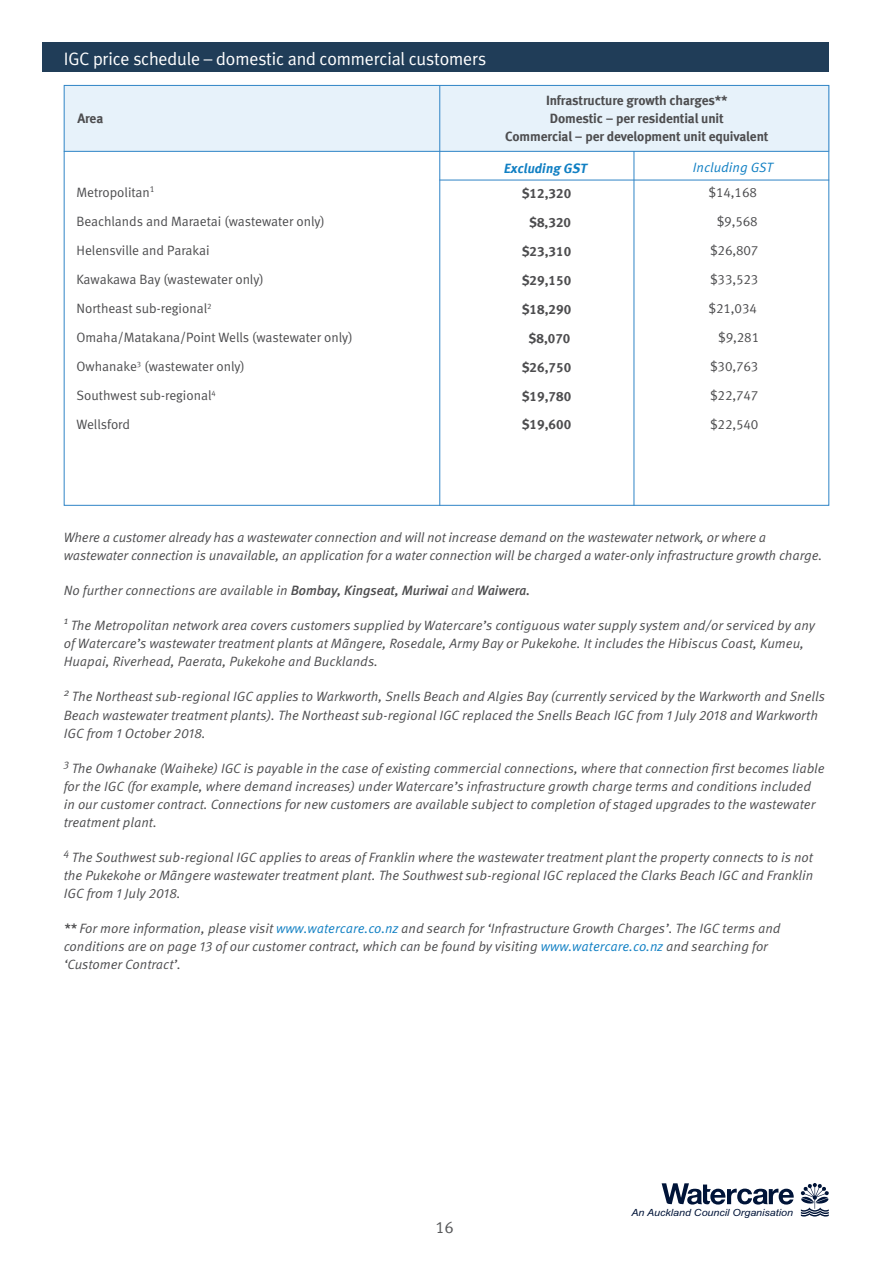
<style>
.page{position:relative;width:893px;height:1263px;background:#fff}
.page>*{position:absolute;margin:0;border:0;box-sizing:border-box;transform-origin:0 0}
.heading_1{font:18px "Meta Plus Normal";letter-spacing:-.01em;color:#fff}
.Body_copy_-_Newslett{font:16.5px "Meta Normal LF";color:#58595b}
.t1{font:13.5px/18px "Meta Pro Norm Ita";color:#4d4d4f}
.t2{font:13.5px "Meta Normal LF";letter-spacing:-.005em;color:#4d4d4f}
.t3{font:13.5px "Meta Bold LF";letter-spacing:-.01em;color:#4d4d4f}
.t4{font:13.5px "Meta Pro Norm Ita";color:#107fc3}
.t5{font:italic 13.5px "Meta Bold LF";color:#107fc3}
.t6{font:italic 9.9px "Arial";color:#001438;scale:1.08 1}
.s1{font-family:"Meta Plus";font-weight:500;font-style:italic}
.s2{font-family:"Meta Plus Medium Caps";font-style:italic}
.s3{color:#107fc3}
</style>
<div class="page">
<svg style="left:801px;top:1183px;width:28px;height:33px"></svg>
<svg style="left:662px;top:1183px;width:132px;height:21px"></svg>
<div style="left:43px;top:43px;width:786px;height:29px;background:#203d58"></div>
<div style="left:440px;top:85px;width:389px;height:66px;background:#e7f2fa"></div>
<div style="left:65px;top:85px;width:375px;height:66px;background:#e7f2fa"></div>
<hr style="left:439px;top:86px;width:1px;height:420px;background:#2f84c6">
<hr style="left:439px;top:180px;width:390px;height:1px;background:#2f84c6">
<hr style="left:634px;top:151px;width:1px;height:355px;background:#2f84c6">
<hr style="left:64px;top:151px;width:765px;height:1px;background:#2f84c6">
<p class="heading_1" style="left:64px;top:48px;width:424px">IGC price schedule – domestic and commercial customers</p>
<p class="t3" style="left:77px;top:111px;width:27px">Area</p>
<p class="t2" style="left:77px;top:185px;width:80px">Metropolitan<sup>1</sup></p>
<p class="t2" style="left:77px;top:214px;width:250px">Beachlands and Maraetai (wastewater only)</p>
<p class="t2" style="left:77px;top:243px;width:135px">Helensville and Parakai</p>
<p class="t2" style="left:77px;top:272px;width:189px">Kawakawa Bay (wastewater only)</p>
<p class="t2" style="left:77px;top:301px;width:137px">Northeast sub-regional<sup>2</sup></p>
<p class="t2" style="left:77px;top:330px;width:278px">Omaha/Matakana/Point Wells (wastewater only)</p>
<p class="t2" style="left:77px;top:359px;width:170px">Owhanake<sup>3</sup> (wastewater only)</p>
<p class="t2" style="left:77px;top:388px;width:141px">Southwest sub-regional<sup>4</sup></p>
<p class="t2" style="left:77px;top:416px;width:55px">Wellsford</p>
<p class="t3" style="left:546px;top:93px;width:183px">Infrastructure growth charges**</p>
<p class="t3" style="left:550px;top:111px;width:175px">Domestic – per residential unit</p>
<p class="t3" style="left:505px;top:129px;width:265px">Commercial – per development unit equivalent</p>
<p class="t5" style="left:504px;top:160px;width:87px">Excluding GST</p>
<p class="t3" style="left:522px;top:185px;width:51px">$12,320</p>
<p class="t3" style="left:529px;top:214px;width:43px">$8,320</p>
<p class="t3" style="left:522px;top:243px;width:51px">$23,310</p>
<p class="t3" style="left:522px;top:272px;width:51px">$29,150</p>
<p class="t3" style="left:522px;top:301px;width:51px">$18,290</p>
<p class="t3" style="left:529px;top:330px;width:43px">$8,070</p>
<p class="t3" style="left:522px;top:359px;width:51px">$26,750</p>
<p class="t3" style="left:522px;top:388px;width:51px">$19,780</p>
<p class="t3" style="left:522px;top:417px;width:51px">$19,600</p>
<p class="t4" style="left:693px;top:158px;width:81px">Including GST</p>
<p class="t2" style="left:709px;top:185px;width:50px">$14,168</p>
<p class="t2" style="left:717px;top:214px;width:43px">$9,568</p>
<p class="t2" style="left:710px;top:243px;width:50px">$26,807</p>
<p class="t2" style="left:710px;top:272px;width:50px">$33,523</p>
<p class="t2" style="left:709px;top:301px;width:50px">$21,034</p>
<p class="t2" style="left:718px;top:329px;width:43px">$9,281</p>
<p class="t2" style="left:710px;top:358px;width:50px">$30,763</p>
<p class="t2" style="left:710px;top:387px;width:50px">$22,747</p>
<p class="t2" style="left:710px;top:416px;width:50px">$22,540</p>
<p class="t1" style="left:64px;top:528px;width:760px">Where a customer already has a wastewater connection and will not increase demand on the wastewater network, or where a wastewater connection is unavailable, an application for a water connection will be charged a water-only infrastructure growth charge.</p>
<p class="t1" style="left:64px;top:581px;width:468px">No further connections are available in <span class="s1">Bombay, Kingseat, Muriwai</span> and <span class="s1">Waiwera.</span></p>
<p class="t1" style="left:64px;top:616px;width:753px"><sup>1</sup> The Metropolitan network area covers customers supplied by Watercare’s contiguous water supply system and/or serviced by any of Watercare’s wastewater treatment plants at Mãngere, Rosedale, Army Bay or Pukekohe. It includes the Hibiscus Coast, Kumeu,<br>Huapai, Riverhead, Paerata, Pukekohe and Bucklands.</p>
<p class="t1" style="left:64px;top:687px;width:763px"><sup>2</sup> The Northeast sub-regional IGC applies to Warkworth, Snells Beach and Algies Bay (currently serviced by the Warkworth and Snells<br>Beach wastewater treatment plants). The Northeast sub-regional IGC replaced the Snells Beach IGC from 1 July 2018 and Warkworth<br>IGC from 1 October 2018.</p>
<p class="t1" style="left:64px;top:758px;width:762px"><sup>3</sup> The Owhanake (Waiheke) IGC is payable in the case of existing commercial connections, where that connection first becomes liable for the IGC (for example, where demand increases) under Watercare’s infrastructure growth charge terms and conditions included in our customer contract. Connections for new customers are available subject to completion of staged upgrades to the wastewater treatment plant.</p>
<p class="t1" style="left:64px;top:847px;width:751px;text-align:justify"><sup>4</sup> The Southwest sub-regional IGC applies to areas of Franklin where the wastewater treatment plant the property connects to is not the Pukekohe or Mãngere wastewater treatment plant. The Southwest sub-regional IGC replaced the Clarks Beach IGC and Franklin IGC from 1 July 2018.</p>
<p class="t1" style="left:64px;top:918px;width:718px"><span class="s2">**</span> For more information, please visit <span class="s3">www.watercare.co.nz</span> and search for ‘Infrastructure Growth Charges’. The IGC terms and conditions are on page 13 of our customer contract, which can be found by visiting <span class="s3">www.watercare.co.nz</span> and searching for ‘Customer Contract’.</p>
<p class="Body_copy_-_Newslett" style="left:436px;top:1218px;width:20px">16</p>
<p class="t6" style="left:631px;top:1206px;width:151px">An Auckland Council Organisation</p>
</div>
